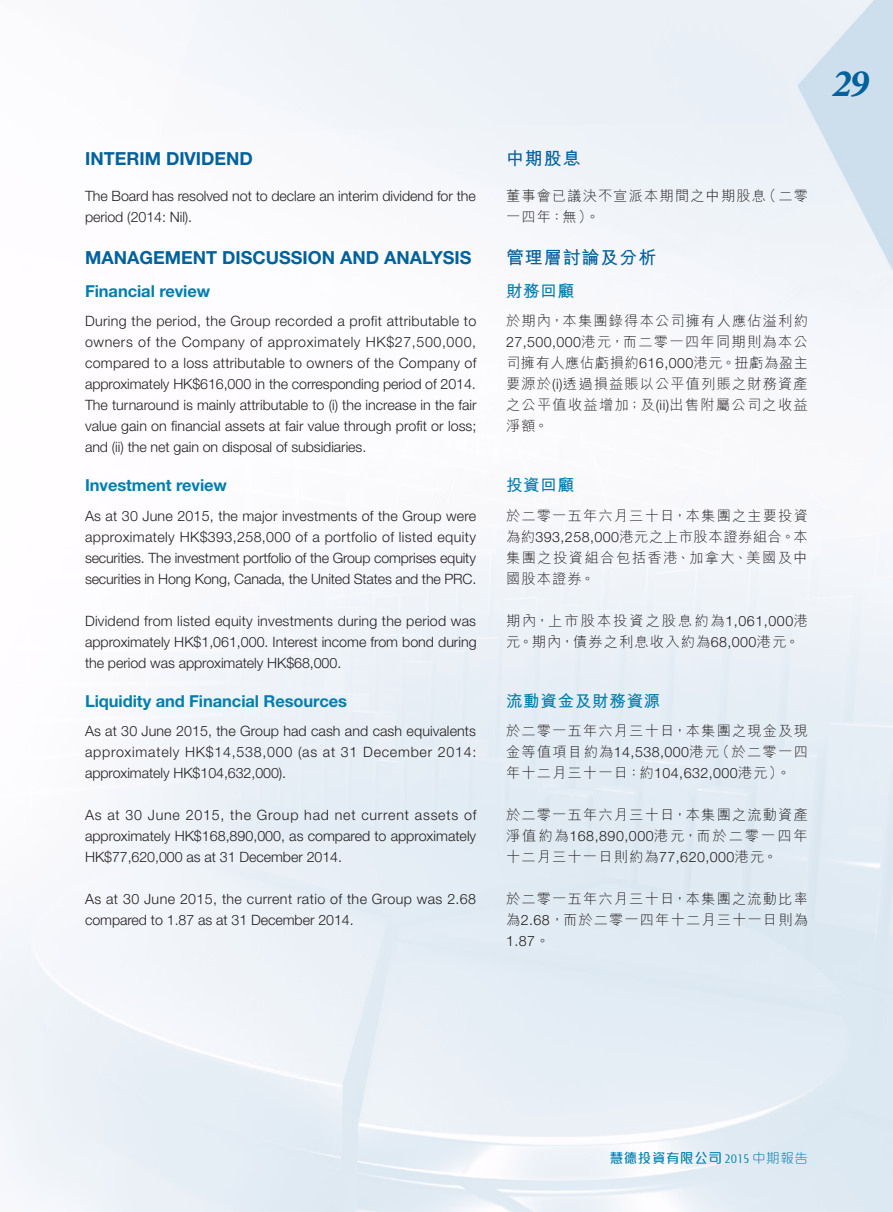
<style>
.page{position:relative;width:893px;height:1212px;background:#fff}
.page>*{position:absolute;margin:0;border:0;box-sizing:border-box;transform-origin:0 0}
.t1{font:italic 700 39px "Minion Pro";color:#00619c}
.Heading_1{font:700 18px "Helvetica Neue LT Std";color:#00619c}
.C_Heading_1{font:700 18px "M Hei HK";letter-spacing:.05em;color:#00619c}
.Heading_2{font:700 16.5px "Helvetica Neue LT Std";letter-spacing:-.005em;color:#007faf}
.C_Heading_2{font:700 16.5px "M Hei HK";letter-spacing:.045em;color:#007faf}
.Body_Text{font:300 14.25px/21px "Helvetica Neue LT Std";letter-spacing:-.005em;color:#231f20;text-align:justify}
.C_Body_Text{font:300 14.25px/21px "M Hei HK";letter-spacing:.08em;color:#231f20;text-align:justify}
.Body_Text-2{font:300 14.25px/21px "Helvetica Neue LT Std";letter-spacing:.025em;color:#231f20}
.C_Body_Text-2{font:300 14.25px/21px "M Hei HK";letter-spacing:.14em;color:#231f20}
.t2{font:500 13.5px "M Elle HK";letter-spacing:.045em;color:#007faf}
.s1{font-family:"Helvetica Neue LT Std"}
.s2{font-family:"Modena";font-weight:300;font-stretch:condensed}
.s3{font-weight:300}
</style>
<div class="page">
<p class="Heading_1" style="left:85px;top:147px;width:169px">INTERIM DIVIDEND</p>
<p class="Body_Text" style="left:85px;top:185px;width:392px">The Board has resolved not to declare an interim dividend for the period (2014: Nil).</p>
<p class="Heading_1" style="left:85px;top:246px;width:388px">MANAGEMENT DISCUSSION AND ANALYSIS</p>
<p class="Heading_2" style="left:85px;top:281px;width:127px">Financial review</p>
<p class="Body_Text" style="left:85px;top:310px;width:393px">During the period, the Group recorded a profit attributable to owners of the Company of approximately HK$27,500,000, compared to a loss attributable to owners of the Company of approximately HK$616,000 in the corresponding period of 2014.<br>The turnaround is mainly attributable to (i) the increase in the fair value gain on financial assets at fair value through profit or loss; and (ii) the net gain on disposal of subsidiaries.</p>
<p class="Heading_2" style="left:85px;top:475px;width:143px">Investment review</p>
<p class="Body_Text" style="left:85px;top:505px;width:393px">As at 30 June 2015, the major investments of the Group were approximately HK$393,258,000 of a portfolio of listed equity securities. The investment portfolio of the Group comprises equity securities in Hong Kong, Canada, the United States and the PRC.</p>
<p class="Body_Text" style="left:85px;top:610px;width:393px">Dividend from listed equity investments during the period was approximately HK$1,061,000. Interest income from bond during the period was approximately HK$68,000.</p>
<p class="Heading_2" style="left:85px;top:691px;width:263px">Liquidity and Financial Resources</p>
<p class="Body_Text" style="left:85px;top:720px;width:393px">As at 30 June 2015, the Group had cash and cash equivalents approximately HK$14,538,000 (as at 31 December 2014: approximately HK$104,632,000).</p>
<p class="Body_Text" style="left:85px;top:804px;width:393px">As at 30 June 2015, the Group had net current assets of approximately HK$168,890,000, as compared to approximately HK$77,620,000 as at 31 December 2014.</p>
<p class="Body_Text-2" style="left:85px;top:888px;width:393px">As at 30 June 2015, the current ratio of the Group was 2.68 compared to 1.87 as at 31 December 2014.</p>
<p class="C_Heading_1" style="left:506px;top:145px;width:76px">中期股息</p>
<p class="C_Body_Text" style="left:506px;top:185px;width:303px">董事會已議決不宣派本期間之中期股息（二零一四年：無）。</p>
<p class="C_Heading_1" style="left:506px;top:244px;width:152px">管理層討論及分析</p>
<p class="C_Heading_2" style="left:506px;top:279px;width:70px">財務回顧</p>
<p class="C_Body_Text" style="left:506px;top:310px;width:303px">於期內，本集團錄得本公司擁有人應佔溢利約<span class="s1">27,500,000</span>港元，而二零一四年同期則為本公司擁有人應佔虧損約<span class="s1">616,000</span>港元。扭虧為盈主要源於<span class="s1">(i)</span>透過損益賬以公平值列賬之財務資產之公平值收益增加；及<span class="s1">(ii)</span>出售附屬公司之收益淨額。</p>
<p class="C_Heading_2" style="left:506px;top:473px;width:70px">投資回顧</p>
<p class="C_Body_Text" style="left:506px;top:505px;width:303px">於二零一五年六月三十日，本集團之主要投資為約<span class="s1">393,258,000</span>港元之上市股本證券組合。本集團之投資組合包括香港、加拿大、美國及中國股本證券。</p>
<p class="C_Body_Text-2" style="left:506px;top:610px;width:304px">期內，上市股本投資之股息約為<span class="s1">1,061,000</span>港元。期內，債券之利息收入約為<span class="s1">68,000</span>港元。</p>
<p class="C_Heading_2" style="left:506px;top:689px;width:156px">流動資金及財務資源</p>
<p class="C_Body_Text" style="left:506px;top:720px;width:303px">於二零一五年六月三十日，本集團之現金及現金等值項目約為<span class="s1">14,538,000</span>港元（於二零一四年十二月三十一日：約<span class="s1">104,632,000</span>港元）。</p>
<p class="C_Body_Text" style="left:506px;top:804px;width:303px">於二零一五年六月三十日，本集團之流動資產淨值約為<span class="s1">168,890,000</span>港元，而於二零一四年十二月三十一日則約為<span class="s1">77,620,000</span>港元。</p>
<p class="C_Body_Text" style="left:506px;top:888px;width:303px">於二零一五年六月三十日，本集團之流動比率為<span class="s1">2.68</span>，而於二零一四年十二月三十一日則為<span class="s1">1.87</span>。</p>
<h1 class="t1" style="left:832px;top:56px;width:38px">29</h1>
<p class="t2" style="left:610px;top:1151px;width:200px">慧德投資有限公司 <span class="s2">2015</span> <span class="s3">中期報告</span></p>
</div>
